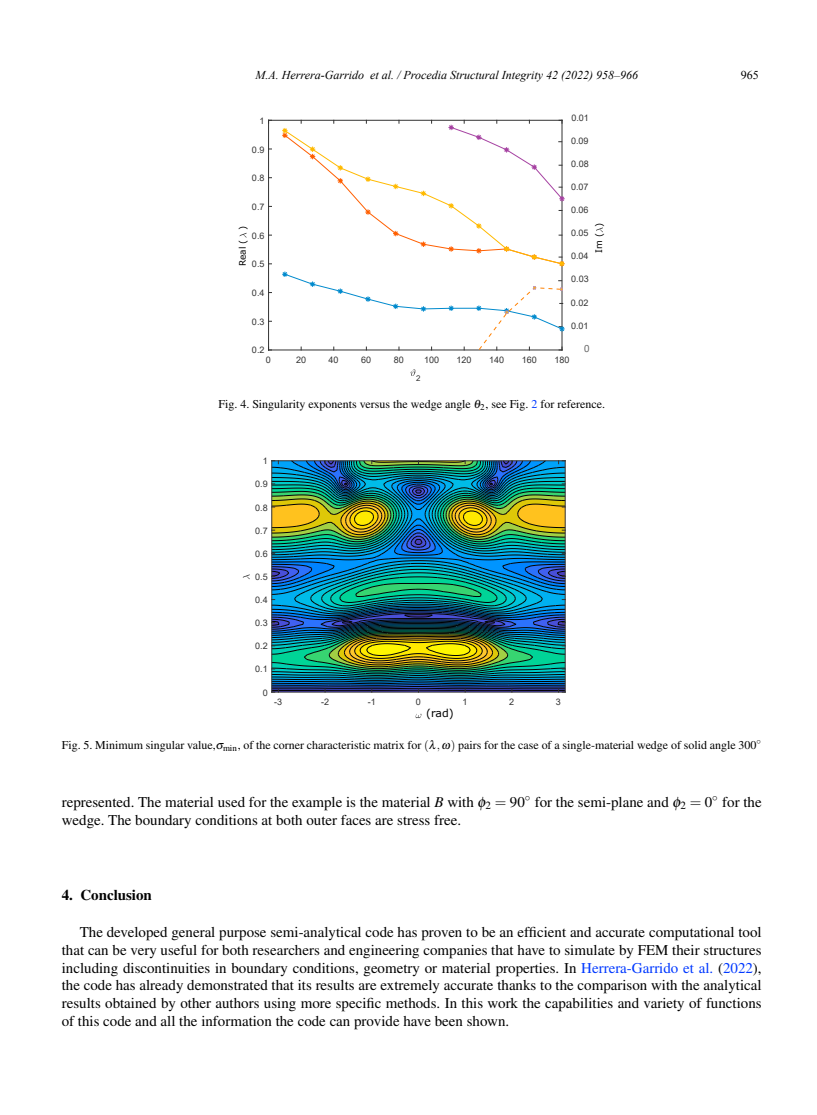
<style>
.page{position:relative;width:817px;height:1115px;background:#fff}
.page>*{position:absolute;margin:0;border:0;box-sizing:border-box;transform-origin:0 0}
.t1{font:15px/18px "Nimbus Rom No 9 L";color:#000}
.t2{font:500 15px "Nimbus Rom No 9 L";color:#000}
.t3{font:12px "Nimbus Rom No 9 L";color:#000}
.t4{font:italic 12px "Times New Roman";color:#000}
.t5{font:italic 12px "Nimbus Rom No 9 L";color:#000}
.t6{font:12px "Times New Roman";color:#000}
.t7{font:11.1px "Calibri";color:#6c6c6c;scale:.96 1}
.t8{font:10.8px "Verdana";color:#000}
.t9{font:9px "Arial";color:#323232}
.t10{font:9px "Verdana";color:#000}
.t11{font:7.95px "Arial";color:#323232}
.s1{font-family:"Standard Sym L Slant 167"}
.s2{color:#0039ff}
.s3{font-family:"CMR10"}
.s4{font-family:"CMMI10"}
.s5{font-style:italic}
</style>
<div class="page">
<hr style="left:268px;top:349px;width:294px;height:1px;background:#323232">
<hr style="left:268px;top:120px;width:294px;height:1px;background:#323232">
<svg style="left:410px;top:369px;width:5px;height:7px"></svg>
<hr style="left:268px;top:120px;width:1px;height:230px;background:#323232">
<svg style="left:239px;top:233px;width:7px;height:4px"></svg>
<svg style="left:596px;top:227px;width:6px;height:5px"></svg>
<svg style="left:282px;top:120px;width:283px;height:230px"></svg>
<svg style="left:415px;top:713px;width:6px;height:5px"></svg>
<hr style="left:565px;top:460px;width:1px;height:231px;background:#323232">
<img style="left:271px;top:460px;width:294px;height:232px">
<svg style="left:243px;top:574px;width:7px;height:5px"></svg>
<p class="t4" style="left:255px;top:66px;width:384px">M.A. Herrera-Garrido et al. / Procedia Structural Integrity 42 (2022) 958–966</p>
<p class="t6" style="left:740px;top:66px;width:19px">965</p>
<p class="t5" style="left:231px;top:72px;width:368px">M. Herrera-Garrido et al. / Structural Integrity Procedia 00 (2019) 000–000</p>
<p class="t9" style="left:259px;top:114px;width:7px">1</p>
<p class="t9" style="left:252px;top:143px;width:14px">0.9</p>
<p class="t9" style="left:252px;top:172px;width:14px">0.8</p>
<p class="t9" style="left:252px;top:200px;width:14px">0.7</p>
<p class="t10" style="left:236px;top:266px;width:41px;rotate:-90deg">Real ( )</p>
<p class="t9" style="left:252px;top:229px;width:14px">0.6</p>
<p class="t9" style="left:252px;top:258px;width:14px">0.5</p>
<p class="t9" style="left:252px;top:286px;width:14px">0.4</p>
<p class="t9" style="left:252px;top:315px;width:14px">0.3</p>
<p class="t9" style="left:252px;top:344px;width:14px">0.2</p>
<p class="t9" style="left:571px;top:112px;width:19px">0.01</p>
<p class="t9" style="left:571px;top:134px;width:19px">0.09</p>
<p class="t9" style="left:571px;top:158px;width:19px">0.08</p>
<p class="t9" style="left:571px;top:180px;width:19px">0.07</p>
<p class="t9" style="left:571px;top:203px;width:19px">0.06</p>
<p class="t10" style="left:592px;top:253px;width:32px;rotate:-90deg">Im ( )</p>
<p class="t9" style="left:571px;top:227px;width:19px">0.05</p>
<p class="t9" style="left:571px;top:250px;width:19px">0.04</p>
<p class="t9" style="left:571px;top:273px;width:19px">0.03</p>
<p class="t9" style="left:571px;top:296px;width:19px">0.02</p>
<p class="t9" style="left:571px;top:319px;width:19px">0.01</p>
<p class="t7" style="left:584px;top:341px;width:7px">0</p>
<p class="t9" style="left:266px;top:353px;width:7px">0</p>
<p class="t9" style="left:296px;top:353px;width:12px">20</p>
<p class="t9" style="left:328px;top:353px;width:12px">40</p>
<p class="t9" style="left:361px;top:353px;width:12px">60</p>
<p class="t9" style="left:394px;top:353px;width:12px">80</p>
<p class="t9" style="left:424px;top:353px;width:17px">100</p>
<p class="t9" style="left:456px;top:353px;width:17px">120</p>
<p class="t9" style="left:489px;top:353px;width:17px">140</p>
<p class="t9" style="left:521px;top:353px;width:17px">160</p>
<p class="t9" style="left:554px;top:353px;width:17px">180</p>
<p class="t11" style="left:416px;top:372px;width:6px">2</p>
<p class="t3" style="left:218px;top:397px;width:388px">Fig. 4. Singularity exponents versus the wedge angle <span class="s1">θ</span><sub>2</sub>, see Fig. <span class="s2">2</span> for reference.</p>
<p class="t9" style="left:263px;top:455px;width:7px">1</p>
<p class="t9" style="left:255px;top:478px;width:14px">0.9</p>
<p class="t9" style="left:255px;top:501px;width:14px">0.8</p>
<p class="t9" style="left:255px;top:524px;width:14px">0.7</p>
<p class="t9" style="left:255px;top:547px;width:14px">0.6</p>
<p class="t9" style="left:255px;top:570px;width:14px">0.5</p>
<p class="t9" style="left:255px;top:593px;width:14px">0.4</p>
<p class="t9" style="left:255px;top:616px;width:14px">0.3</p>
<p class="t9" style="left:255px;top:639px;width:14px">0.2</p>
<p class="t9" style="left:255px;top:663px;width:14px">0.1</p>
<p class="t9" style="left:263px;top:686px;width:7px">0</p>
<p class="t9" style="left:274px;top:695px;width:10px">-3</p>
<p class="t9" style="left:321px;top:695px;width:10px">-2</p>
<p class="t9" style="left:367px;top:695px;width:10px">-1</p>
<p class="t9" style="left:415px;top:695px;width:7px">0</p>
<p class="t9" style="left:462px;top:695px;width:7px">1</p>
<p class="t9" style="left:509px;top:695px;width:7px">2</p>
<p class="t9" style="left:555px;top:695px;width:7px">3</p>
<p class="t8" style="left:426px;top:705px;width:29px">(rad)</p>
<p class="t3" style="left:62px;top:737px;width:700px">Fig. 5. Minimum singular value,<span class="s1">σ</span><sub>min</sub>, of the corner characteristic matrix for <span class="s3">(</span><span class="s1">λ</span><span class="s4">,</span><span class="s1">ω</span><span class="s3">)</span> pairs for the case of a single-material wedge of solid angle 300<sup>◦</sup></p>
<p class="t1" style="left:62px;top:792px;width:701px">represented. The material used for the example is the material <span class="s5">B</span> with <span class="s1">φ</span><sub>2</sub> <span class="s3">=</span> 90<sup>◦</sup> for the semi-plane and <span class="s1">φ</span><sub>2</sub> <span class="s3">=</span> 0<sup>◦</sup> for the wedge. The boundary conditions at both outer faces are stress free.</p>
<p class="t2" style="left:62px;top:885px;width:92px">4. Conclusion</p>
<p class="t1" style="left:62px;top:922px;width:701px;text-align:justify;text-indent:18px">The developed general purpose semi-analytical code has proven to be an efficient and accurate computational tool that can be very useful for both researchers and engineering companies that have to simulate by FEM their structures including discontinuities in boundary conditions, geometry or material properties. In <span class="s2">Herrera-Garrido et al.</span> (<span class="s2">2022</span>), the code has already demonstrated that its results are extremely accurate thanks to the comparison with the analytical results obtained by other authors using more specific methods. In this work the capabilities and variety of functions of this code and all the information the code can provide have been shown.</p>
</div>
